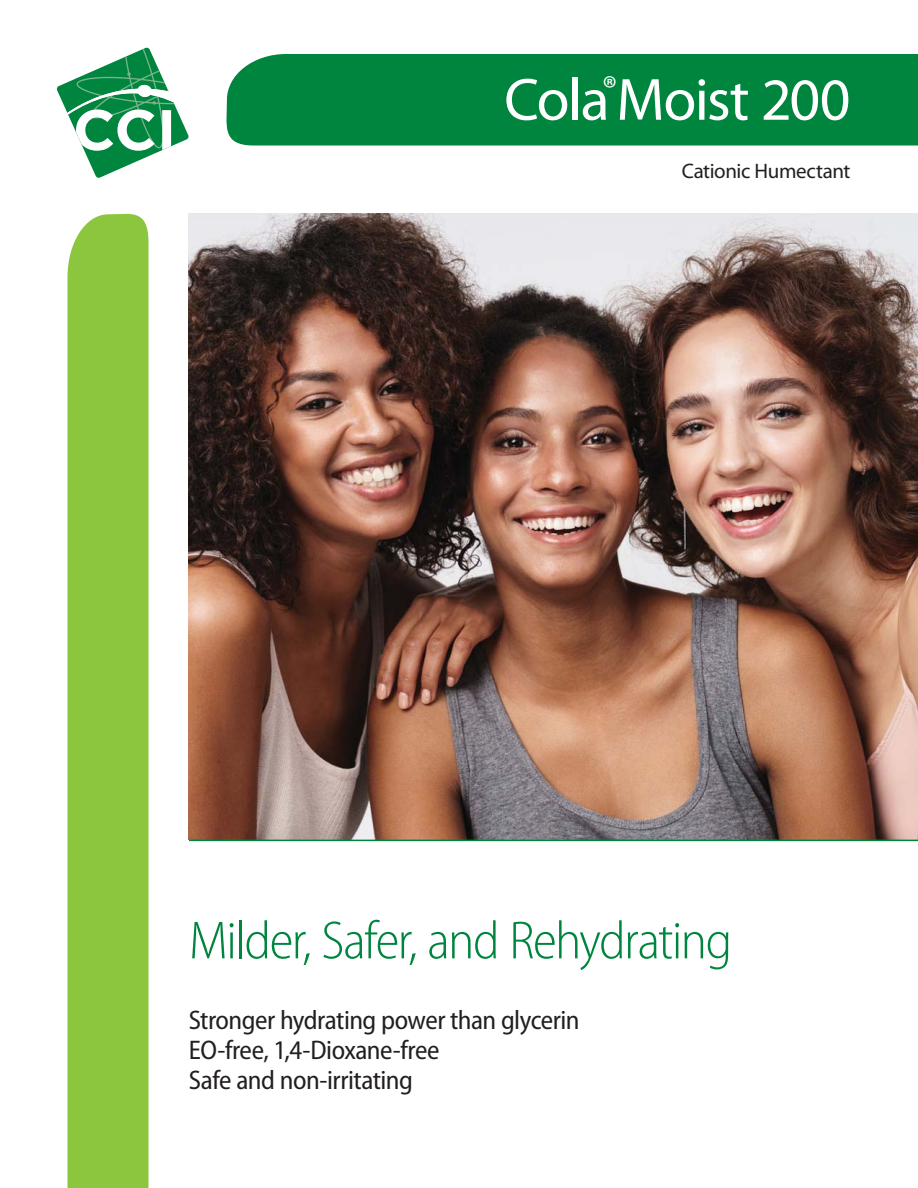
<style>
.page{position:relative;width:918px;height:1188px;background:#fff}
.page>*{position:absolute;margin:0;border:0;box-sizing:border-box;transform-origin:0 0}
.t1{font:60px "Myriad Pro";letter-spacing:-.025em;color:#fff}
.t2{font:300 semi-condensed 54px "Myriad Pro";letter-spacing:-.03em;color:#00853f}
.t3{font:semi-condensed 27px/30px "Myriad Pro";letter-spacing:-.02em;color:#231f20}
.t4{font:21px "Myriad Pro";letter-spacing:-.02em;color:#231f20}
</style>
<div class="page">
<div style="left:226px;top:54px;width:692px;height:92px;background:#00853f"></div>
<svg style="left:56px;top:47px;width:133px;height:131px"></svg>
<div style="left:68px;top:213px;width:80px;height:975px;background:#8cc63f"></div>
<img style="left:189px;top:214px;width:729px;height:626px">
<hr style="left:189px;top:840px;width:729px;height:1px;background:#00853f">
<h1 class="t1" style="left:504px;top:77px;width:348px">Cola<sup>®</sup>Moist 200</h1>
<p class="t4" style="left:682px;top:163px;width:170px">Cationic Humectant</p>
<h2 class="t2" style="left:189px;top:920px;width:545px">Milder, Safer, and Rehydrating</h2>
<p class="t3" style="left:189px;top:1008px;width:392px">Stronger hydrating power than glycerin<br>EO-free, 1,4-Dioxane-free<br>Safe and non-irritating</p>
</div>
